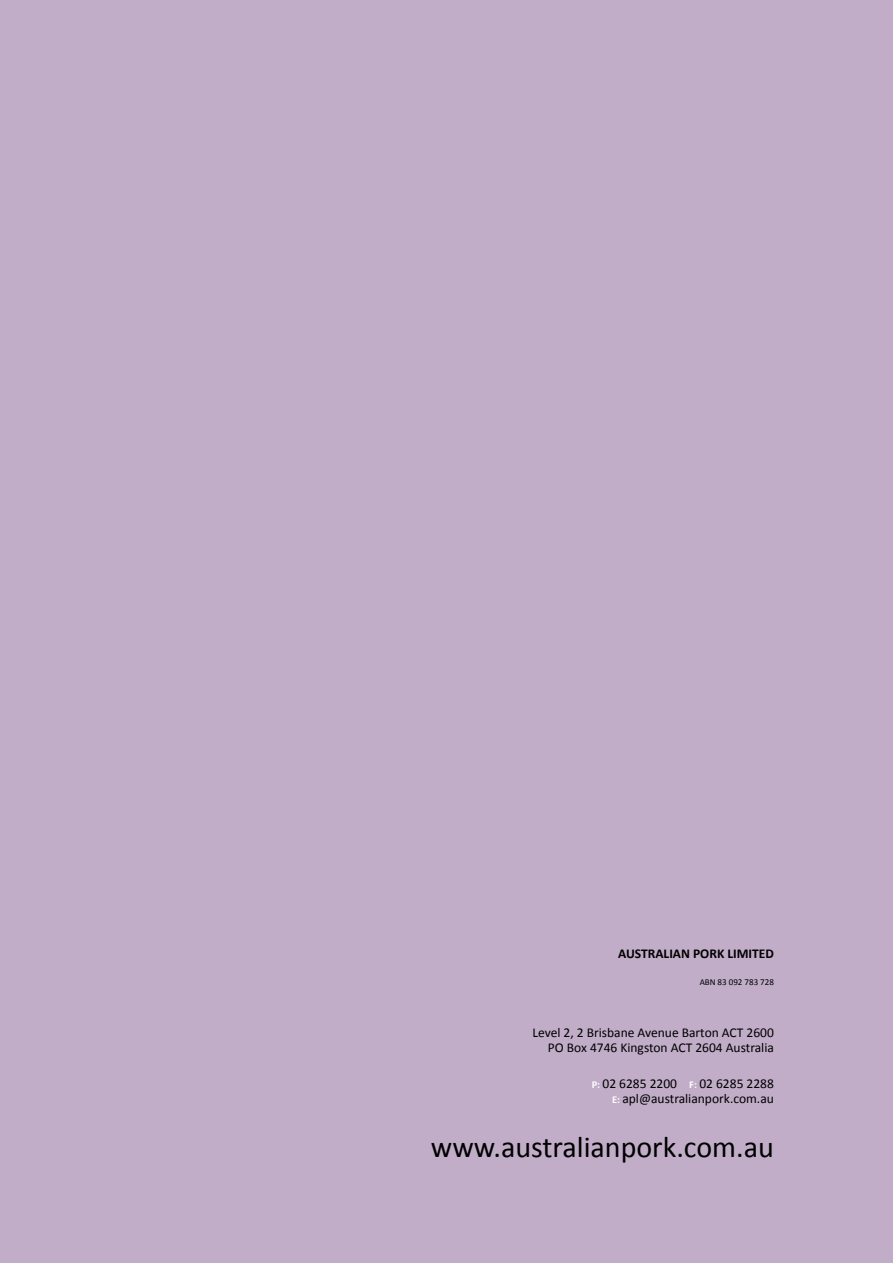
<style>
.page{position:relative;width:893px;height:1263px;background:#c1adc8}
.page>*{position:absolute;margin:0;border:0;box-sizing:border-box;transform-origin:0 0}
.t1{font:30px "Calibri";color:#000}
.t2{font:13.5px/15px "Calibri";color:#000;text-align:right}
.t3{font:700 13.5px "Calibri";color:#000}
.t4{font:9px "Calibri";color:#000}
.s1{font-weight:700;font-size:10.5px;color:#fff}
</style>
<div class="page">
<p class="t3" style="left:618px;top:945px;width:157px">AUSTRALIAN PORK LIMITED</p>
<p class="t4" style="left:700px;top:977px;width:76px">ABN 83 092 783 728</p>
<p class="t2" style="left:532px;top:1025px;width:243px">Level 2, 2 Brisbane Avenue Barton ACT 2600<br>PO Box 4746 Kingston ACT 2604 Australia</p>
<p class="t2" style="left:592px;top:1076px;width:184px"><span class="s1">P:</span> 02 6285 2200 <span class="s1">F:</span> 02 6285 2288<br><span class="s1">E:</span> apl@australianpork.com.au</p>
<h1 class="t1" style="left:431px;top:1128px;width:345px">www.australianpork.com.au</h1>
</div>
